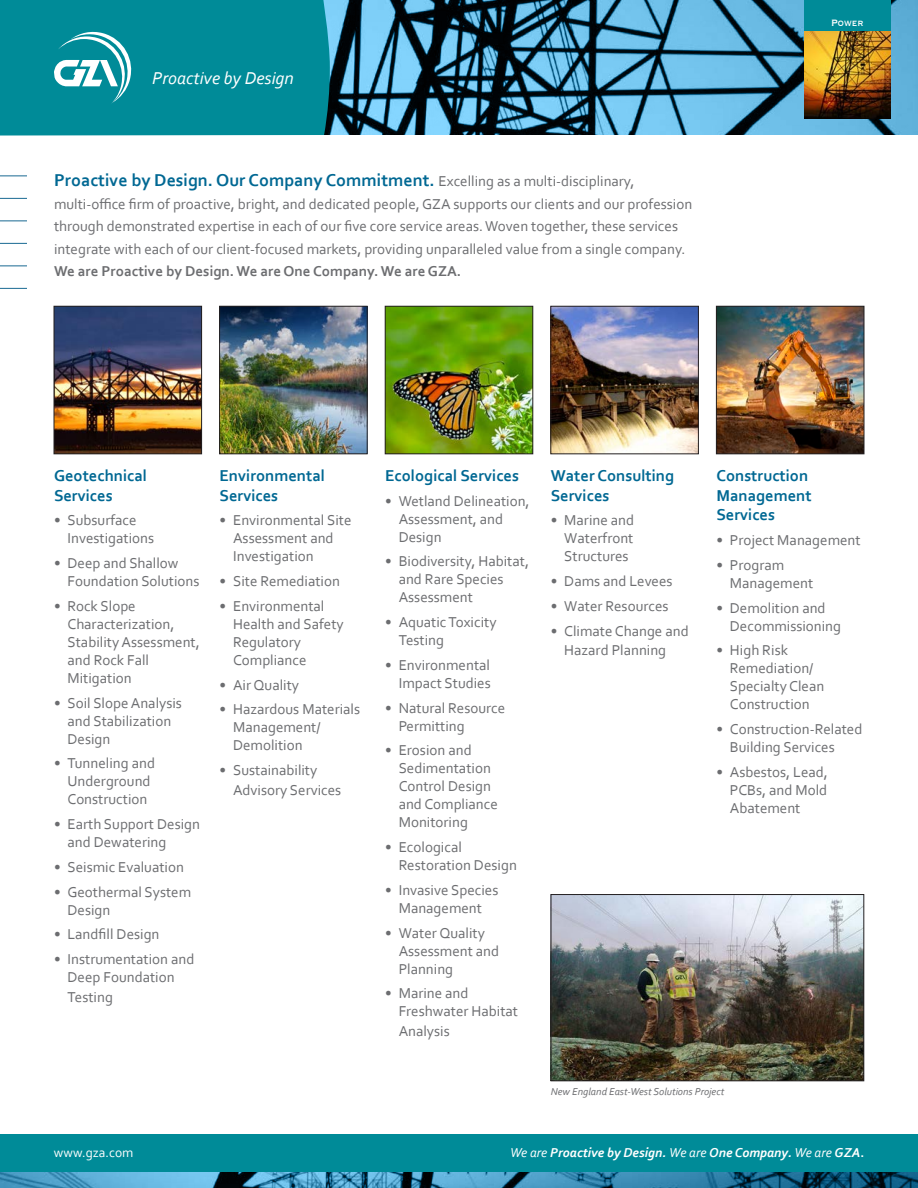
<style>
.page{position:relative;width:918px;height:1188px;background:#fff}
.page>*{position:absolute;margin:0;border:0;box-sizing:border-box;transform-origin:0 0}
.t1{font:700 18px "Corbel";color:#006893}
.Contact{font:italic 18px "Corbel";color:#fff}
.Body{font:700 16.5px/19.8px "Corbel";color:#006893}
.t2{font:700 16.05px "Arial";color:#fff}
.Body-2{font:15px/18px "Corbel";color:#6c6d70}
.Contact-2{font:italic 700 13.5px "Corbel";color:#fff}
.Contact-3{font:13.5px "Corbel";color:#fff}
.t3{font:12px "Copperplate";color:#fff;scale:.83 1}
.t4{font:italic 10.5px "Corbel";color:#6c6d70}
.s1{font-weight:400;font-size:15px;color:#6c6d70}
.s2{font-weight:700}
.s3{font-weight:400}
.s4{font-style:normal}
</style>
<div class="page">
<img style="left:330px;top:0;width:588px;height:135px">
<div style="left:0;top:1134px;width:918px;height:54px;background:#008b98"></div>
<div style="left:0;top:0;width:330px;height:136px;background:#008b98"></div>
<svg style="left:54px;top:32px;width:81px;height:73px"></svg>
<svg style="left:0;top:176px;width:27px;height:1px"></svg>
<svg style="left:0;top:198px;width:27px;height:1px"></svg>
<svg style="left:0;top:220px;width:27px;height:1px"></svg>
<svg style="left:0;top:243px;width:27px;height:1px"></svg>
<svg style="left:0;top:266px;width:27px;height:1px"></svg>
<svg style="left:0;top:288px;width:27px;height:1px"></svg>
<svg style="left:0;top:1173px;width:918px;height:15px;background:#3880a4"></svg>
<div style="left:804px;top:0;width:87px;height:32px;background:#008b98"></div>
<img style="left:804px;top:32px;width:87px;height:87px">
<img style="left:56px;top:308px;width:144px;height:144px">
<div style="left:54px;top:306px;width:148px;height:148px;border:1px solid #231f20"></div>
<img style="left:221px;top:308px;width:144px;height:144px">
<div style="left:219px;top:306px;width:148px;height:148px;border:1px solid #231f20"></div>
<img style="left:387px;top:308px;width:144px;height:144px">
<div style="left:385px;top:306px;width:148px;height:148px;border:1px solid #231f20"></div>
<img style="left:553px;top:308px;width:144px;height:144px">
<div style="left:551px;top:306px;width:148px;height:148px;border:1px solid #231f20"></div>
<img style="left:718px;top:308px;width:144px;height:144px">
<div style="left:716px;top:306px;width:148px;height:148px;border:1px solid #231f20"></div>
<img style="left:553px;top:896px;width:309px;height:183px">
<div style="left:551px;top:894px;width:313px;height:187px;border:1px solid #231f20"></div>
<p class="Contact" style="left:152px;top:67px;width:143px">Proactive by Design</p>
<p class="t2" style="left:141px;top:68px;width:160px">Proactive by Design.</p>
<p class="t1" style="left:54px;top:169px;width:582px">Proactive by Design. Our Company Commitment. <span class="s1">Excelling as a multi-disciplinary,</span></p>
<p class="Body-2" style="left:54px;top:192px;width:640px;line-height:22.5px">multi-office firm of proactive, bright, and dedicated people, GZA supports our clients and our profession through demonstrated expertise in each of our five core service areas. Woven together, these services integrate with each of our client-focused markets, providing unparalleled value from a single company.<br><span class="s2">We are Proactive by Design. We are One Company. We are GZA.</span></p>
<p class="t3" style="left:831px;top:15px;width:40px">Power</p>
<p class="Body" style="left:54px;top:465px;width:95px">Geotechnical<br>Services</p>
<p class="Body-2" style="left:68px;top:511px;width:88px;text-indent:-14px">• Subsurface<br>Investigations</p>
<p class="Body-2" style="left:68px;top:554px;width:134px;text-indent:-14px">• Deep and Shallow<br>Foundation Solutions</p>
<p class="Body-2" style="left:68px;top:597px;width:134px;text-indent:-14px">• Rock Slope<br>Characterization,<br>Stability Assessment, and Rock Fall<br>Mitigation</p>
<p class="Body-2" style="left:68px;top:693px;width:116px;text-indent:-14px">• Soil Slope Analysis and Stabilization<br>Design</p>
<p class="Body-2" style="left:68px;top:754px;width:89px;text-indent:-14px">• Tunneling and<br>Underground<br>Construction</p>
<p class="Body-2" style="left:68px;top:815px;width:134px;text-indent:-14px">• Earth Support Design and Dewatering</p>
<p class="Body-2" style="left:54px;top:858px;width:132px">• Seismic Evaluation</p>
<p class="Body-2" style="left:68px;top:882px;width:125px;text-indent:-14px">• Geothermal System<br>Design</p>
<p class="Body-2" style="left:54px;top:925px;width:107px">• Landfill Design</p>
<p class="Body-2" style="left:54px;top:950px;width:142px;text-align:center">• Instrumentation and<br>Deep Foundation</p>
<p class="Body-2" style="left:68px;top:988px;width:47px">Testing</p>
<p class="Body" style="left:220px;top:465px;width:107px">Environmental<br>Services</p>
<p class="Body-2" style="left:233px;top:511px;width:120px;text-indent:-14px">• Environmental Site<br>Assessment and<br>Investigation</p>
<p class="Body-2" style="left:220px;top:572px;width:122px">• Site Remediation</p>
<p class="Body-2" style="left:233px;top:597px;width:112px;text-indent:-14px">• Environmental<br>Health and Safety<br>Regulatory<br>Compliance</p>
<p class="Body-2" style="left:220px;top:675px;width:81px">• Air Quality</p>
<p class="Body-2" style="left:233px;top:700px;width:129px;text-indent:-14px">• Hazardous Materials<br>Management/<br>Demolition</p>
<p class="Body-2" style="left:233px;top:760px;width:110px;line-height:19.8px;text-indent:-14px">• Sustainability<br>Advisory Services</p>
<p class="Body" style="left:385px;top:465px;width:135px">Ecological Services</p>
<p class="Body-2" style="left:399px;top:491px;width:132px;text-indent:-14px">• Wetland Delineation,<br>Assessment, and<br>Design</p>
<p class="Body-2" style="left:399px;top:552px;width:132px;text-indent:-14px">• Biodiversity, Habitat, and Rare Species<br>Assessment</p>
<p class="Body-2" style="left:399px;top:613px;width:99px;text-indent:-14px">• Aquatic Toxicity<br>Testing</p>
<p class="Body-2" style="left:385px;top:656px;width:107px;text-align:right">• Environmental<br>Impact Studies</p>
<p class="Body-2" style="left:399px;top:698px;width:108px;text-indent:-14px">• Natural Resource<br>Permitting</p>
<p class="Body-2" style="left:399px;top:741px;width:101px;text-indent:-14px">• Erosion and<br>Sedimentation<br>Control Design and Compliance<br>Monitoring</p>
<p class="Body-2" style="left:399px;top:838px;width:120px;text-indent:-14px">• Ecological<br>Restoration Design</p>
<p class="Body-2" style="left:385px;top:881px;width:115px;text-align:center">• Invasive Species<br>Management</p>
<p class="Body-2" style="left:399px;top:923px;width:102px;text-indent:-14px">• Water Quality<br>Assessment and<br>Planning</p>
<p class="Body-2" style="left:399px;top:984px;width:121px;text-indent:-14px">• Marine and<br>Freshwater Habitat</p>
<p class="Body-2" style="left:399px;top:1022px;width:53px">Analysis</p>
<p class="Body" style="left:551px;top:465px;width:125px">Water Consulting<br>Services</p>
<p class="Body-2" style="left:564px;top:511px;width:71px;text-align:justify;text-indent:-14px">• Marine and Waterfront Structures</p>
<p class="Body-2" style="left:551px;top:572px;width:123px">• Dams and Levees</p>
<p class="Body-2" style="left:551px;top:597px;width:119px">• Water Resources</p>
<p class="Body-2" style="left:551px;top:620px;width:139px;line-height:19.8px;text-align:center">• Climate Change and<br>Hazard Planning</p>
<p class="Body" style="left:716px;top:465px;width:97px">Construction<br>Management<br>Services</p>
<p class="Body-2" style="left:716px;top:531px;width:146px">• Project Management</p>
<p class="Body-2" style="left:730px;top:556px;width:85px;text-indent:-14px">• Program<br>Management</p>
<p class="Body-2" style="left:730px;top:598px;width:113px;text-indent:-14px">• Demolition and<br>Decommissioning</p>
<p class="Body-2" style="left:730px;top:641px;width:96px;text-indent:-14px">• High Risk<br>Remediation/<br>Specialty Clean<br>Construction</p>
<p class="Body-2" style="left:730px;top:720px;width:134px;text-indent:-14px">• Construction-Related<br>Building Services</p>
<p class="Body-2" style="left:730px;top:763px;width:100px;text-align:justify;text-indent:-14px">• Asbestos, Lead, PCBs, and Mold Abatement</p>
<p class="t4" style="left:551px;top:1085px;width:175px">New England East-West Solutions Project</p>
<p class="Contact-3" style="left:54px;top:1144px;width:81px">www.gza.com</p>
<p class="Contact-2" style="left:510px;top:1144px;width:356px"><span class="s3">We are</span> Proactive by Design. <span class="s3">We are</span> One Company. <span class="s3">We are</span> GZA<span class="s4">.</span></p>
</div>
